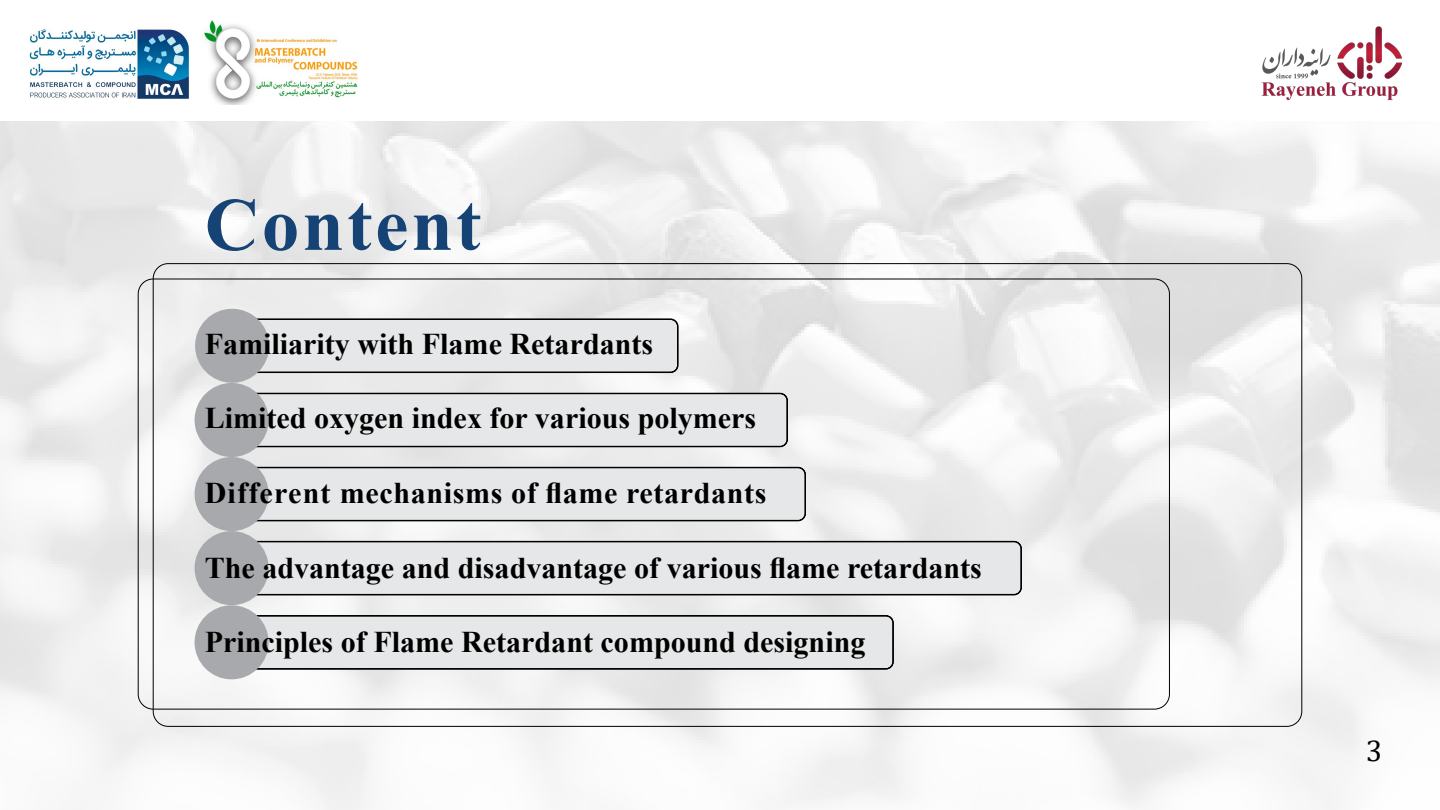
<style>
.page{position:relative;width:1440px;height:810px;background:#fff}
.page>*{position:absolute;margin:0;border:0;box-sizing:border-box;transform-origin:0 0}
.t1{font:700 75px "Times New Roman";letter-spacing:.04em;color:#164375}
.t2{font:700 30.08px "Times New Roman";color:#000}
.t3{font:700 30.08px "Times New Roman";letter-spacing:.02em;color:#000}
.t4{font:30px "Cambria Math";color:#000}
</style>
<div class="page">
<img style="left:0;top:122px;width:1440px;height:688px">
<img style="left:29px;top:29px;width:161px;height:70px">
<img style="left:204px;top:20px;width:154px;height:85px">
<img style="left:1261px;top:26px;width:142px;height:75px">
<div style="left:212px;top:468px;width:593px;height:53px;background:#e6e7e8;border-radius:7px"></div>
<div style="left:212px;top:467px;width:593px;height:54px;border:1px solid #000;border-radius:7px"></div>
<div style="left:212px;top:468px;width:593px;height:52px;border:1px solid #000;border-radius:7px"></div>
<div style="left:212px;top:542px;width:809px;height:53px;background:#e6e7e8;border-radius:7px"></div>
<div style="left:212px;top:542px;width:809px;height:53px;border:1px solid #000;border-radius:7px"></div>
<div style="left:212px;top:616px;width:681px;height:53px;background:#e6e7e8;border-radius:7px"></div>
<div style="left:212px;top:616px;width:681px;height:53px;border:1px solid #000;border-radius:7px"></div>
<div style="left:212px;top:393px;width:575px;height:54px;background:#e6e7e8;border-radius:7px"></div>
<div style="left:212px;top:393px;width:575px;height:54px;border:1px solid #000;border-radius:7px"></div>
<div style="left:212px;top:394px;width:575px;height:52px;border:1px solid #000;border-radius:7px"></div>
<div style="left:212px;top:319px;width:466px;height:53px;background:#e6e7e8;border-radius:7px"></div>
<div style="left:213px;top:319px;width:465px;height:53px;border:1px solid #000;border-radius:7px"></div>
<div style="left:195px;top:457px;width:74px;height:74px;background:#a7a9ac;border-radius:50%"></div>
<div style="left:195px;top:531px;width:74px;height:74px;background:#a7a9ac;border-radius:50%"></div>
<div style="left:195px;top:605px;width:74px;height:74px;background:#a7a9ac;border-radius:50%"></div>
<div style="left:195px;top:383px;width:74px;height:74px;background:#a7a9ac;border-radius:50%"></div>
<div style="left:195px;top:309px;width:74px;height:74px;background:#a7a9ac;border-radius:50%"></div>
<h1 class="t1" style="left:205px;top:171px;width:278px">Content</h1>
<p class="t2" style="left:205px;top:322px;width:450px">Familiarity with Flame Retardants</p>
<p class="t2" style="left:205px;top:397px;width:553px">Limited oxygen index for various polymers</p>
<p class="t3" style="left:205px;top:471px;width:563px">Different mechanisms of flame retardants</p>
<p class="t2" style="left:205px;top:546px;width:779px">The advantage and disadvantage of various flame retardants</p>
<p class="t2" style="left:205px;top:620px;width:662px">Principles of Flame Retardant compound designing</p>
<p class="t4" style="left:1366px;top:733px;width:18px">3</p>
</div>
